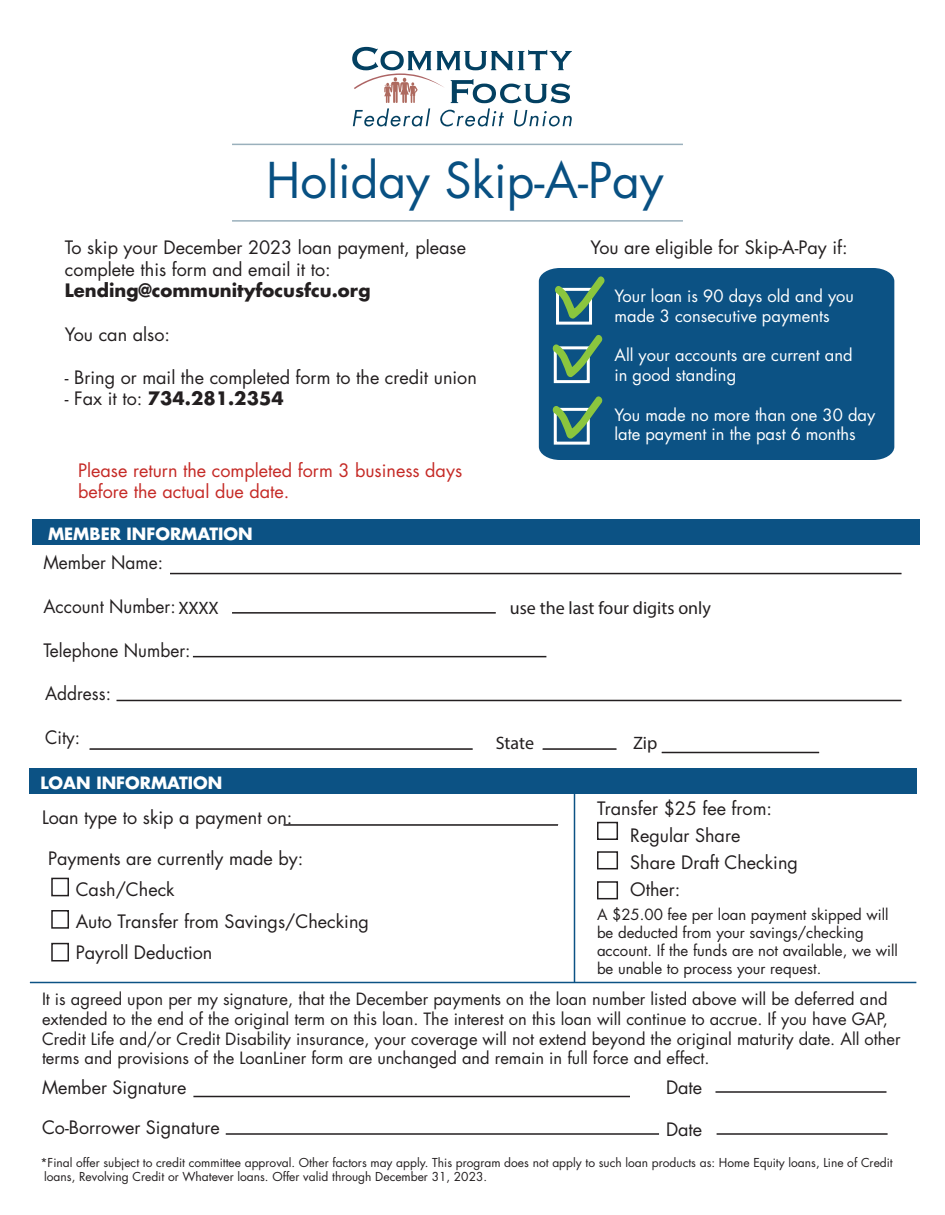
<style>
.page{position:relative;width:945px;height:1215px;background:#fff}
.page>*{position:absolute;margin:0;border:0;box-sizing:border-box;transform-origin:0 0}
.t1{font:48px "Futura Std";color:#085082}
.t2{font:18px/31.5px "Futura Std";color:#231f20}
.t3{font:18px/21.6px "Futura Std";color:#c52a26}
.t4{font:18px "Futura Std";color:#231f20;scale:.96 1}
.t5{font:700 18px "Futura Std";color:#231f20}
.t6{font:18px "Myriad Pro";color:#231f20}
.t7{font:16.5px/19.8px "Futura Std";color:#231f20}
.t8{font:16.5px/19.8px "Futura Std";color:#fff}
.t9{font:700 16.5px "Futura Std";color:#fff}
.t10{font:15px/18px "Futura Std";color:#231f20}
.t11{font:12px/14.4px "Futura Std";color:#231f20}
.s1{font-weight:400}
.s2{font-family:"Myriad Pro"}
</style>
<div class="page">
<div style="left:539px;top:268px;width:355px;height:192px;background:#0c5284"></div>
<div style="left:51px;top:878px;width:18px;height:18px;border:2px solid #231f20"></div>
<div style="left:51px;top:943px;width:18px;height:19px;border:2px solid #231f20"></div>
<div style="left:51px;top:910px;width:18px;height:19px;border:2px solid #231f20"></div>
<div style="left:597px;top:822px;width:21px;height:18px;border:2px solid #231f20"></div>
<div style="left:597px;top:881px;width:21px;height:18px;border:2px solid #231f20"></div>
<div style="left:597px;top:851px;width:21px;height:18px;border:2px solid #231f20"></div>
<div style="left:29px;top:768px;width:887px;height:26px;background:#0c5284"></div>
<div style="left:33px;top:519px;width:887px;height:25px;background:#0c5284"></div>
<hr style="left:284px;top:824px;width:274px;height:2px;background:#231f20">
<hr style="left:170px;top:573px;width:731px;height:1px;background:#231f20">
<hr style="left:232px;top:612px;width:264px;height:2px;background:#231f20">
<hr style="left:193px;top:1096px;width:437px;height:1px;background:#231f20">
<hr style="left:716px;top:1091px;width:170px;height:2px;background:#231f20">
<hr style="left:226px;top:1133px;width:433px;height:2px;background:#231f20">
<hr style="left:717px;top:1133px;width:171px;height:2px;background:#231f20">
<hr style="left:193px;top:656px;width:353px;height:1px;background:#231f20">
<hr style="left:117px;top:700px;width:785px;height:1px;background:#231f20">
<hr style="left:90px;top:748px;width:383px;height:2px;background:#231f20">
<hr style="left:543px;top:748px;width:73px;height:2px;background:#231f20">
<hr style="left:662px;top:752px;width:157px;height:1px;background:#231f20">
<hr style="left:30px;top:982px;width:886px;height:1px;background:#0c5284">
<hr style="left:574px;top:776px;width:1px;height:206px;background:#0c5284">
<hr style="left:232px;top:220px;width:451px;height:2px;background:#9ab0bc">
<svg style="left:352px;top:47px;width:220px;height:79px"></svg>
<hr style="left:232px;top:144px;width:451px;height:1px;background:#9ab0bc">
<div style="left:556px;top:288px;width:36px;height:37px;border:3px solid #fff"></div>
<svg style="left:553px;top:274px;width:54px;height:46px;background:#3e7b7e"></svg>
<div style="left:554px;top:346px;width:36px;height:37px;border:3px solid #fff"></div>
<svg style="left:550px;top:332px;width:54px;height:46px;background:#3e7b7e"></svg>
<div style="left:554px;top:408px;width:36px;height:37px;border:3px solid #fff"></div>
<svg style="left:550px;top:394px;width:54px;height:46px;background:#3e7b7e"></svg>
<h1 class="t1" style="left:266px;top:149px;width:399px">Holiday Skip-A-Pay</h1>
<p class="t2" style="left:65px;top:237px;width:403px;line-height:21.6px">To skip your December 2023 loan payment, please complete this form and email it to:</p>
<p class="t5" style="left:65px;top:279px;width:307px">Lending@communityfocusfcu.org</p>
<p class="t2" style="left:65px;top:318px;width:107px">You can also:</p>
<p class="t2" style="left:65px;top:362px;width:413px">- Bring or mail the completed form to the credit union</p>
<p class="t5" style="left:65px;top:387px;width:220px"><span class="s1">- Fax it to:</span> 734.281.2354</p>
<p class="t2" style="left:591px;top:232px;width:259px">You are eligible for Skip-A-Pay if:</p>
<p class="t8" style="left:615px;top:286px;width:241px">Your loan is 90 days old and you made 3 consecutive payments</p>
<p class="t8" style="left:615px;top:345px;width:240px">All your accounts are current and in good standing</p>
<p class="t8" style="left:615px;top:405px;width:262px">You made no more than one 30 day late payment in the past 6 months</p>
<p class="t3" style="left:78px;top:460px;width:386px">Please return the completed form 3 business days before the actual due date.</p>
<p class="t9" style="left:48px;top:523px;width:206px">MEMBER INFORMATION</p>
<p class="t4" style="left:44px;top:551px;width:126px">Member Name:</p>
<p class="t4" style="left:44px;top:595px;width:184px">Account Number: <span class="s2">XXXX</span></p>
<p class="t4" style="left:44px;top:639px;width:155px">Telephone Number:</p>
<p class="t4" style="left:45px;top:682px;width:70px">Address:</p>
<p class="t4" style="left:45px;top:726px;width:38px">City:</p>
<p class="t9" style="left:40px;top:772px;width:183px">LOAN INFORMATION</p>
<p class="t2" style="left:42px;top:801px;width:252px">Loan type to skip a payment on:</p>
<p class="t2" style="left:76px;top:843px;width:295px;text-indent:-28px">Payments are currently made by:<br>Cash/Check<br>Auto Transfer from Savings/Checking<br>Payroll Deduction</p>
<p class="t6" style="left:510px;top:597px;width:203px">use the last four digits only</p>
<p class="t6" style="left:496px;top:732px;width:40px">State</p>
<p class="t6" style="left:633px;top:732px;width:26px">Zip</p>
<p class="t2" style="left:630px;top:795px;width:169px;line-height:27px;text-indent:-33px">Transfer $25 fee from:<br>Regular Share<br>Share Draft Checking<br>Other:</p>
<p class="t10" style="left:597px;top:906px;width:302px">A $25.00 fee per loan payment skipped will be deducted from your savings/checking account. If the funds are not available, we will be unable to process your request.</p>
<p class="t7" style="left:42px;top:989px;width:860px">It is agreed upon per my signature, that the December payments on the loan number listed above will be deferred and extended to the end of the original term on this loan. The interest on this loan will continue to accrue. If you have GAP, Credit Life and/or Credit Disability insurance, your coverage will not extend beyond the original maturity date. All other terms and provisions of the LoanLiner form are unchanged and remain in full force and effect.</p>
<p class="t2" style="left:42px;top:1071px;width:146px">Member Signature</p>
<p class="t2" style="left:666px;top:1071px;width:38px">Date</p>
<p class="t2" style="left:42px;top:1112px;width:179px">Co-Borrower Signature</p>
<p class="t2" style="left:666px;top:1113px;width:38px">Date</p>
<p class="t11" style="left:44px;top:1156px;width:850px;text-indent:-4px">*Final offer subject to credit committee approval. Other factors may apply. This program does not apply to such loan products as: Home Equity loans, Line of Credit loans, Revolving Credit or Whatever loans. Offer valid through December 31, 2023.</p>
</div>
